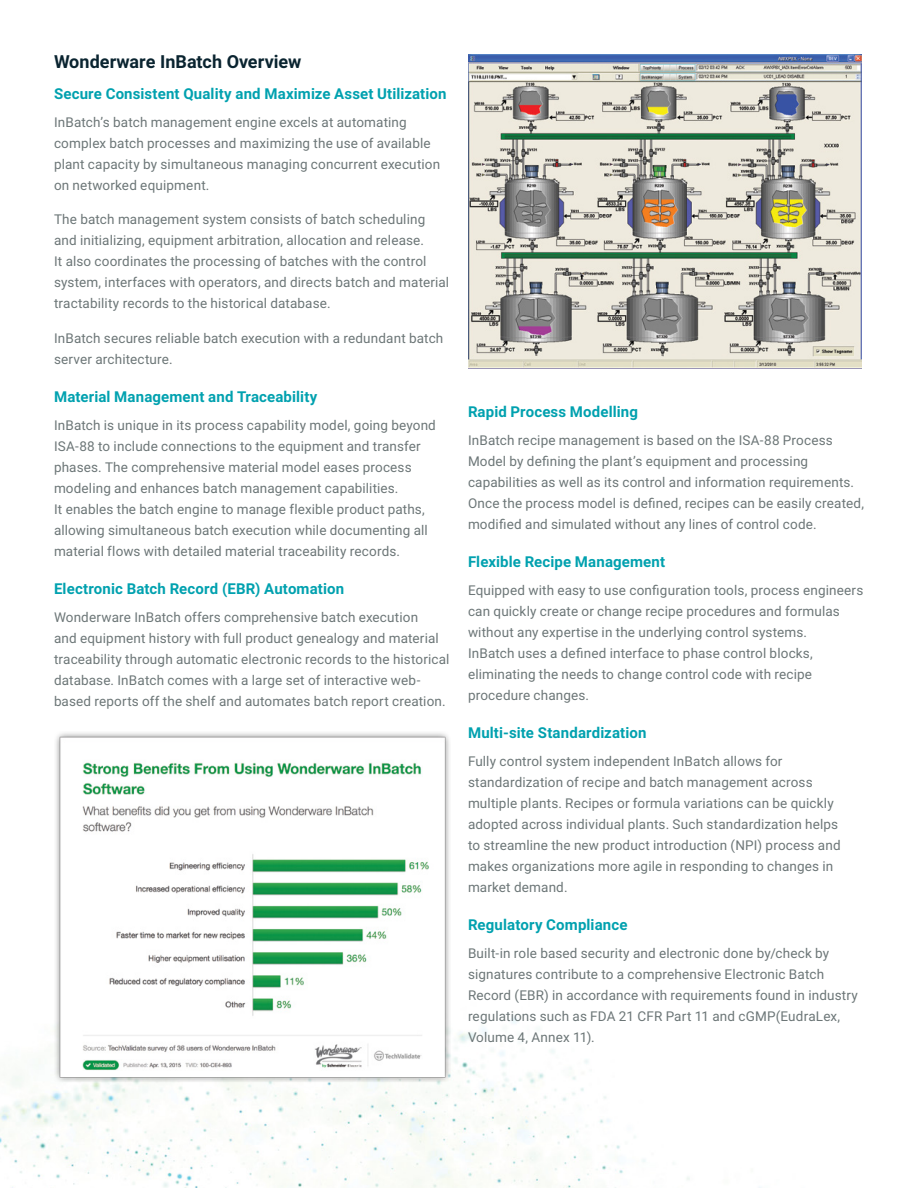
<style>
.page{position:relative;width:918px;height:1188px;background:#fff}
.page>*{position:absolute;margin:0;border:0;box-sizing:border-box;transform-origin:0 0}
.Section_Header{font:700 18px "Roboto";color:#0a2430}
.Section_Header_2{font:700 15px "Roboto";letter-spacing:.01em;color:#00a1af}
.DS_Body_Text{font:13.5px/21px "Roboto";letter-spacing:.01em;color:#6c7677}
</style>
<div class="page">
<img style="left:0;top:1018px;width:761px;height:170px">
<img style="left:54px;top:733px;width:397px;height:350px">
<img style="left:468px;top:54px;width:394px;height:315px">
<p class="Section_Header" style="left:54px;top:48px;width:249px">Wonderware InBatch Overview</p>
<p class="Section_Header_2" style="left:54px;top:83px;width:394px">Secure Consistent Quality and Maximize Asset Utilization</p>
<p class="DS_Body_Text" style="left:54px;top:111px;width:388px">InBatch’s batch management engine excels at automating complex batch processes and maximizing the use of available plant capacity by simultaneous managing concurrent execution on networked equipment.</p>
<p class="DS_Body_Text" style="left:54px;top:208px;width:397px">The batch management system consists of batch scheduling and initializing, equipment arbitration, allocation and release.<br>It also coordinates the processing of batches with the control system, interfaces with operators, and directs batch and material tractability records to the historical database.</p>
<p class="DS_Body_Text" style="left:54px;top:327px;width:391px">InBatch secures reliable batch execution with a redundant batch server architecture.</p>
<p class="Section_Header_2" style="left:54px;top:386px;width:265px">Material Management and Traceability</p>
<p class="DS_Body_Text" style="left:54px;top:414px;width:383px">InBatch is unique in its process capability model, going beyond ISA-88 to include connections to the equipment and transfer phases. The comprehensive material model eases process modeling and enhances batch management capabilities.<br>It enables the batch engine to manage flexible product paths, allowing simultaneous batch execution while documenting all material flows with detailed material traceability records.</p>
<p class="Section_Header_2" style="left:54px;top:578px;width:292px">Electronic Batch Record (EBR) Automation</p>
<p class="DS_Body_Text" style="left:54px;top:606px;width:397px">Wonderware InBatch offers comprehensive batch execution<br>and equipment history with full product genealogy and material traceability through automatic electronic records to the historical database. InBatch comes with a large set of interactive web&shy;based reports off the shelf and automates batch report creation.</p>
<p class="Section_Header_2" style="left:468px;top:401px;width:172px">Rapid Process Modelling</p>
<p class="DS_Body_Text" style="left:468px;top:429px;width:397px">InBatch recipe management is based on the ISA-88 Process Model by defining the plant’s equipment and processing capabilities as well as its control and information requirements.<br>Once the process model is defined, recipes can be easily created, modified and simulated without any lines of control code.</p>
<p class="Section_Header_2" style="left:468px;top:551px;width:199px">Flexible Recipe Management</p>
<p class="DS_Body_Text" style="left:468px;top:579px;width:397px">Equipped with easy to use configuration tools, process engineers can quickly create or change recipe procedures and formulas without any expertise in the underlying control systems.<br>InBatch uses a defined interface to phase control blocks, eliminating the needs to change control code with recipe procedure changes.</p>
<p class="Section_Header_2" style="left:468px;top:722px;width:180px">Multi-site Standardization</p>
<p class="DS_Body_Text" style="left:468px;top:750px;width:374px">Fully control system independent InBatch allows for standardization of recipe and batch management across multiple plants. Recipes or formula variations can be quickly adopted across individual plants. Such standardization helps to streamline the new product introduction (NPI) process and makes organizations more agile in responding to changes in market demand.</p>
<p class="Section_Header_2" style="left:468px;top:914px;width:161px">Regulatory Compliance</p>
<p class="DS_Body_Text" style="left:468px;top:942px;width:391px">Built-in role based security and electronic done by/check by signatures contribute to a comprehensive Electronic Batch Record (EBR) in accordance with requirements found in industry regulations such as FDA 21 CFR Part 11 and cGMP(EudraLex, Volume 4, Annex 11).</p>
</div>
